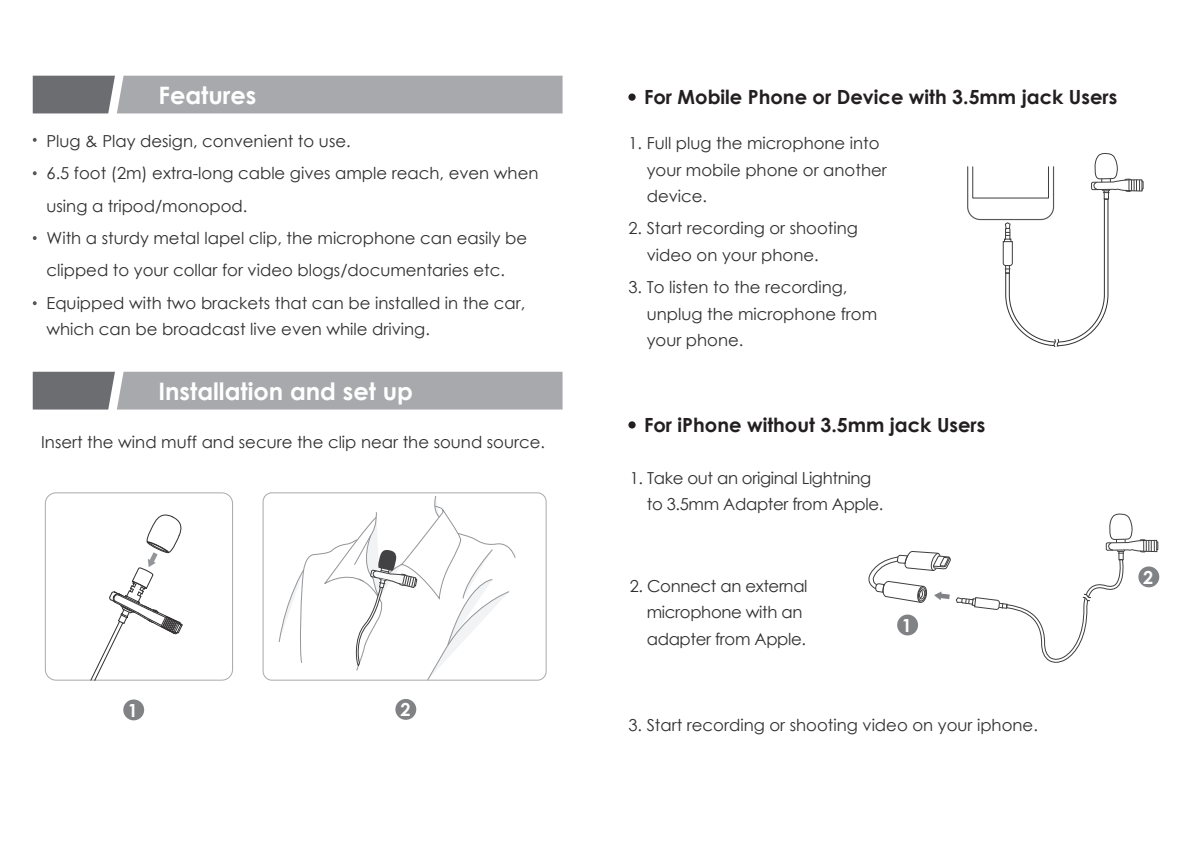
<style>
.page{position:relative;width:1191px;height:851px;background:#fff}
.page>*{position:absolute;margin:0;border:0;box-sizing:border-box;transform-origin:0 0}
.t1{font:700 24px "Century Gothic";color:#fff}
.t2{font:700 19.5px "Century Gothic";color:#231f20}
.t3{font:700 18px "Century Gothic";color:#fff}
.t4{font:16.5px/32.4px "Century Gothic";color:#312f30}
.t5{font:16.5px/26.4px "Century Gothic";letter-spacing:-.02em;color:#312f30}
</style>
<div class="page">
<div style="left:45px;top:492px;width:188px;height:188px;border:1px solid #a8a9ad;border-radius:11px"></div>
<div style="left:263px;top:492px;width:283px;height:188px;border:1px solid #a8a9ad;border-radius:9px"></div>
<svg style="left:33px;top:76px;width:529px;height:37px;background:#a0a1a5"></svg>
<svg style="left:33px;top:371px;width:529px;height:38px;background:#a2a3a7"></svg>
<svg style="left:33px;top:138px;width:4px;height:4px"></svg>
<svg style="left:33px;top:171px;width:4px;height:4px"></svg>
<svg style="left:33px;top:236px;width:4px;height:4px"></svg>
<svg style="left:33px;top:301px;width:4px;height:4px"></svg>
<div style="left:628px;top:93px;width:7px;height:8px;background:#231f20;border-radius:50%"></div>
<div style="left:628px;top:421px;width:7px;height:7px;background:#231f20;border-radius:50%"></div>
<svg style="left:868px;top:513px;width:290px;height:150px"></svg>
<div style="left:897px;top:614px;width:21px;height:21px;background:#808285;border-radius:50%"></div>
<div style="left:123px;top:699px;width:21px;height:21px;background:#808285;border-radius:50%"></div>
<div style="left:1138px;top:566px;width:21px;height:21px;background:#808285;border-radius:50%"></div>
<div style="left:395px;top:698px;width:21px;height:21px;background:#808285;border-radius:50%"></div>
<svg style="left:967px;top:153px;width:176px;height:194px"></svg>
<svg style="left:90px;top:514px;width:93px;height:167px"></svg>
<svg style="left:278px;top:496px;width:238px;height:184px"></svg>
<h1 class="t1" style="left:158px;top:77px;width:99px">Features</h1>
<p class="t4" style="left:47px;top:124px;width:493px">Plug &amp; Play design, convenient to use.<br>6.5 foot (2m) extra-long cable gives ample reach, even when using a tripod/monopod.<br>With a sturdy metal lapel clip, the microphone can easily be clipped to your collar for video blogs/documentaries etc.<br>Equipped with two brackets that can be installed in the car,</p>
<p class="t4" style="left:47px;top:313px;width:385px">which can be broadcast live even while driving.</p>
<h1 class="t1" style="left:158px;top:373px;width:256px">Installation and set up</h1>
<p class="t4" style="left:41px;top:425px;width:505px">Insert the wind muff and secure the clip near the sound source.</p>
<p class="t3" style="left:128px;top:696px;width:12px">1</p>
<p class="t3" style="left:400px;top:695px;width:12px">2</p>
<p class="t2" style="left:644px;top:82px;width:475px">For Mobile Phone or Device with 3.5mm jack Users</p>
<p class="t4" style="left:646px;top:130px;width:241px;line-height:26.4px;text-indent:-18px">1. Full plug the microphone into your mobile phone or another device.</p>
<p class="t4" style="left:646px;top:215px;width:213px;line-height:26.4px;text-indent:-18px">2. Start recording or shooting video on your phone.</p>
<p class="t4" style="left:646px;top:274px;width:232px;line-height:26.4px;text-indent:-18px">3. To listen to the recording, unplug the microphone from your phone.</p>
<p class="t2" style="left:644px;top:409px;width:343px">For iPhone without 3.5mm jack Users</p>
<p class="t5" style="left:647px;top:464px;width:238px;text-indent:-17px">1. Take out an original Lightning to 3.5mm Adapter from Apple.</p>
<p class="t5" style="left:647px;top:572px;width:162px;text-indent:-17px">2. Connect an external microphone with an adapter from Apple.</p>
<p class="t3" style="left:902px;top:611px;width:12px">1</p>
<p class="t3" style="left:1143px;top:563px;width:12px">2</p>
<p class="t4" style="left:628px;top:708px;width:411px">3. Start recording or shooting video on your iphone.</p>
</div>
